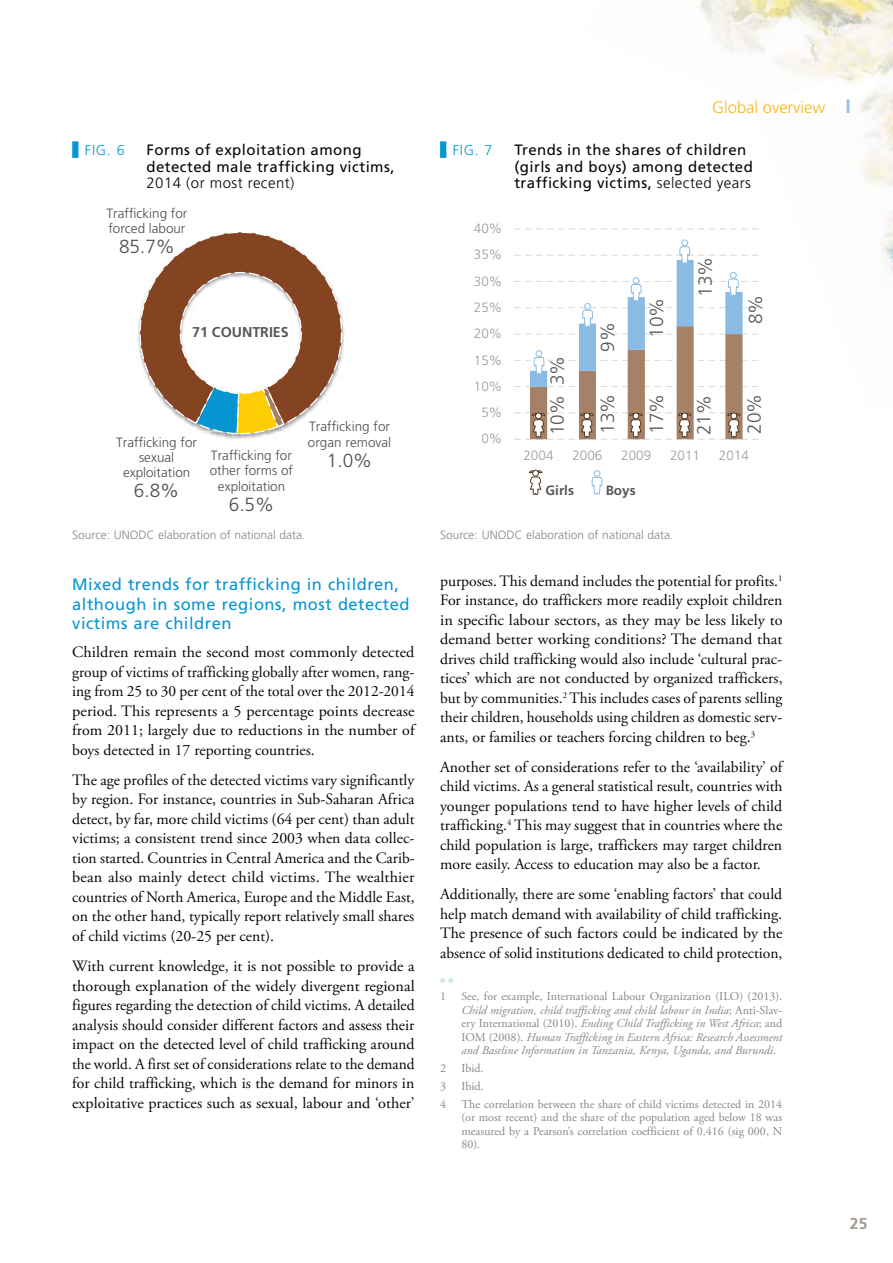
<style>
.page{position:relative;width:893px;height:1263px;background:#fff}
.page>*{position:absolute;margin:0;border:0;box-sizing:border-box;transform-origin:0 0}
.t1{font:300 18.9px "Frutiger";color:#575757}
.t2{font:300 18.9px "Frutiger";color:#4d4d4e}
.t3{font:16.5px/19.5px "Frutiger";letter-spacing:.03em;color:#0695d3}
.t4{font:300 16.5px "Frutiger";color:#f9b71e}
.t5{font:15.75px/19.5px "Adobe Garamond Pro";color:#040809;text-align:justify}
.t6{font:700 15.75px "Frutiger";color:#a39b91}
.t7{font:15px/16.5px "Frutiger";letter-spacing:.03em;color:#040809}
.t8{font:300 15px "Frutiger";letter-spacing:.03em;color:#040809}
.t9{font:700 14.25px "Frutiger";color:#575757}
.t10{font:300 14.25px "Frutiger";letter-spacing:.05em;color:#0695d3}
.t11{font:300 13.5px/15.3px "Frutiger";letter-spacing:.005em;color:#4d4d4e}
.t12{font:300 13.5px "Frutiger";color:#9c9c9c}
.t13{font:700 13.5px "Frutiger";color:#575757}
.t14{font:italic 12px/13.5px "Adobe Garamond Pro";color:#878686;text-align:justify}
.t15{font:12px/13.5px "Adobe Garamond Pro";color:#878686;text-align:justify}
.t16{font:300 12px "Frutiger";color:#878686}
.s1{font-weight:700;font-size:19.5px;color:#96c2e8}
.s2{font-weight:300}
.s3{font-style:normal}
</style>
<div class="page">
<img style="left:753px;top:110px;width:140px;height:303px">
<img style="left:699px;top:0;width:194px;height:55px">
<img style="left:778px;top:55px;width:115px;height:55px">
<svg style="left:442px;top:978px;width:10px;height:5px"></svg>
<div style="left:72px;top:141px;width:6px;height:17px;background:#0695d3"></div>
<img style="left:285px;top:426px;width:4px;height:3px">
<svg style="left:138px;top:232px;width:206px;height:194px"></svg>
<svg style="left:194px;top:385px;width:91px;height:54px"></svg>
<div style="left:440px;top:141px;width:6px;height:17px;background:#0695d3"></div>
<svg style="left:514px;top:229px;width:244px;height:1px"></svg>
<svg style="left:514px;top:239px;width:244px;height:201px"></svg>
<svg style="left:529px;top:470px;width:13px;height:25px"></svg>
<svg style="left:591px;top:471px;width:11px;height:24px"></svg>
<div style="left:594px;top:470px;width:6px;height:7px;border:1px solid #89bbe5;border-radius:50%"></div>
<p class="t10" style="left:85px;top:144px;width:41px">FIG. 6</p>
<p class="t7" style="left:146px;top:143px;width:249px">Forms of exploitation among detected male trafficking victims,</p>
<p class="t8" style="left:146px;top:177px;width:149px">2014 (or most recent)</p>
<p class="t11" style="left:106px;top:206px;width:82px">Trafficking for forced labour</p>
<p class="t2" style="left:119px;top:239px;width:57px">85.7%</p>
<p class="t9" style="left:192px;top:326px;width:98px">71 COUNTRIES</p>
<p class="t11" style="left:116px;top:436px;width:82px;text-align:center">Trafficking for sexual exploitation</p>
<p class="t2" style="left:134px;top:483px;width:47px">6.8%</p>
<p class="t11" style="left:308px;top:420px;width:85px">Trafficking for organ removal</p>
<p class="t11" style="left:211px;top:449px;width:82px">Trafficking for</p>
<p class="t2" style="left:327px;top:452px;width:47px">1.0%</p>
<p class="t11" style="left:218px;top:479px;width:69px">exploitation</p>
<p class="t2" style="left:229px;top:496px;width:47px">6.5%</p>
<p class="t11" style="left:210px;top:464px;width:85px">other forms of</p>
<p class="t16" style="left:72px;top:530px;width:235px">Source: UNODC elaboration of national data.</p>
<p class="t3" style="left:72px;top:576px;width:339px">Mixed trends for trafficking in children, although in some regions, most detected victims are children</p>
<p class="t5" style="left:72px;top:644px;width:344px">Children remain the second most commonly detected group of victims of trafficking globally after women, rang&shy;ing from 25 to 30 per cent of the total over the 2012-2014 period. This represents a 5 percentage points decrease from 2011; largely due to reductions in the number of boys detected in 17 reporting countries.</p>
<p class="t5" style="left:72px;top:771px;width:344px">The age profiles of the detected victims vary significantly by region. For instance, countries in Sub-Saharan Africa detect, by far, more child victims (64 per cent) than adult victims; a consistent trend since 2003 when data collec&shy;tion started. Countries in Central America and the Carib&shy;bean also mainly detect child victims. The wealthier countries of North America, Europe and the Middle East, on the other hand, typically report relatively small shares of child victims (20-25 per cent).</p>
<p class="t5" style="left:72px;top:958px;width:344px">With current knowledge, it is not possible to provide a thorough explanation of the widely divergent regional figures regarding the detection of child victims. A detailed analysis should consider different factors and assess their impact on the detected level of child trafficking around the world. A first set of considerations relate to the demand for child trafficking, which is the demand for minors in exploitative practices such as sexual, labour and ‘other’</p>
<p class="t4" style="left:712px;top:101px;width:140px">Global overview <span class="s1">I</span></p>
<p class="t10" style="left:453px;top:144px;width:41px">FIG. 7</p>
<p class="t7" style="left:514px;top:143px;width:240px">Trends in the shares of children (girls and boys) among detected trafficking victims, <span class="s2">selected years</span></p>
<p class="t12" style="left:474px;top:223px;width:30px">40%</p>
<p class="t12" style="left:474px;top:249px;width:30px">35%</p>
<p class="t12" style="left:474px;top:276px;width:30px">30%</p>
<p class="t12" style="left:474px;top:302px;width:30px">25%</p>
<p class="t12" style="left:474px;top:328px;width:30px">20%</p>
<p class="t12" style="left:474px;top:354px;width:30px">15%</p>
<p class="t12" style="left:474px;top:381px;width:30px">10%</p>
<p class="t12" style="left:481px;top:407px;width:22px">5%</p>
<p class="t12" style="left:481px;top:433px;width:22px">0%</p>
<p class="t1" style="left:550px;top:385px;width:31px;rotate:-90deg">3%</p>
<p class="t1" style="left:600px;top:352px;width:31px;rotate:-90deg">9%</p>
<p class="t1" style="left:649px;top:338px;width:42px;rotate:-90deg">10%</p>
<p class="t1" style="left:698px;top:297px;width:42px;rotate:-90deg">13%</p>
<p class="t1" style="left:748px;top:324px;width:31px;rotate:-90deg">8%</p>
<p class="t1" style="left:550px;top:435px;width:42px;rotate:-90deg">10%</p>
<p class="t1" style="left:600px;top:434px;width:42px;rotate:-90deg">13%</p>
<p class="t1" style="left:649px;top:434px;width:42px;rotate:-90deg">17%</p>
<p class="t1" style="left:696px;top:435px;width:42px;rotate:-90deg">21%</p>
<p class="t1" style="left:746px;top:434px;width:42px;rotate:-90deg">20%</p>
<p class="t12" style="left:523px;top:450px;width:32px">2004</p>
<p class="t12" style="left:572px;top:450px;width:32px">2006</p>
<p class="t12" style="left:621px;top:450px;width:32px">2009</p>
<p class="t12" style="left:670px;top:450px;width:32px">2011</p>
<p class="t12" style="left:719px;top:450px;width:32px">2014</p>
<p class="t13" style="left:546px;top:485px;width:30px">Girls</p>
<p class="t13" style="left:606px;top:485px;width:32px">Boys</p>
<p class="t16" style="left:440px;top:530px;width:235px">Source: UNODC elaboration of national data.</p>
<p class="t5" style="left:440px;top:572px;width:344px">purposes. This demand includes the potential for profits.<sup>1<br></sup>For instance, do traffickers more readily exploit children in specific labour sectors, as they may be less likely to demand better working conditions? The demand that drives child trafficking would also include ‘cultural prac&shy;tices’ which are not conducted by organized traffickers, but by communities.<sup>2</sup> This includes cases of parents selling their children, households using children as domestic serv&shy;ants, or families or teachers forcing children to beg.<sup>3</sup></p>
<p class="t5" style="left:440px;top:758px;width:344px">Another set of considerations refer to the ‘availability’ of child victims. As a general statistical result, countries with younger populations tend to have higher levels of child trafficking.<sup>4</sup> This may suggest that in countries where the child population is large, traffickers may target children more easily. Access to education may also be a factor.</p>
<p class="t5" style="left:440px;top:886px;width:344px">Additionally, there are some ‘enabling factors’ that could help match demand with availability of child trafficking.<br>The presence of such factors could be indicated by the absence of solid institutions dedicated to child protection,</p>
<p class="t15" style="left:440px;top:991px;width:7px">1</p>
<p class="t14" style="left:461px;top:991px;width:322px"><span class="s3">See, for example, International Labour Organization (ILO) (2013).<br></span>Child migration, child trafficking and child labour in India<span class="s3">; Anti-Slav&shy;ery International (2010).</span> Ending Child Trafficking in West Africa<span class="s3">; and IOM (2008).</span> Human Trafficking in Eastern Africa: Research Assessment and Baseline Information in Tanzania, Kenya, Uganda, and Burundi<span class="s3">.</span></p>
<p class="t15" style="left:440px;top:1063px;width:7px">2</p>
<p class="t15" style="left:461px;top:1063px;width:24px">Ibid.</p>
<p class="t15" style="left:440px;top:1080px;width:7px">3</p>
<p class="t15" style="left:461px;top:1080px;width:24px">Ibid.</p>
<p class="t15" style="left:440px;top:1098px;width:7px">4</p>
<p class="t15" style="left:461px;top:1098px;width:322px">The correlation between the share of child victims detected in 2014 (or most recent) and the share of the population aged below 18 was measured by a Pearson’s correlation coefficient of 0.416 (sig 000, N 80).</p>
<p class="t6" style="left:850px;top:1217px;width:19px">25</p>
</div>
